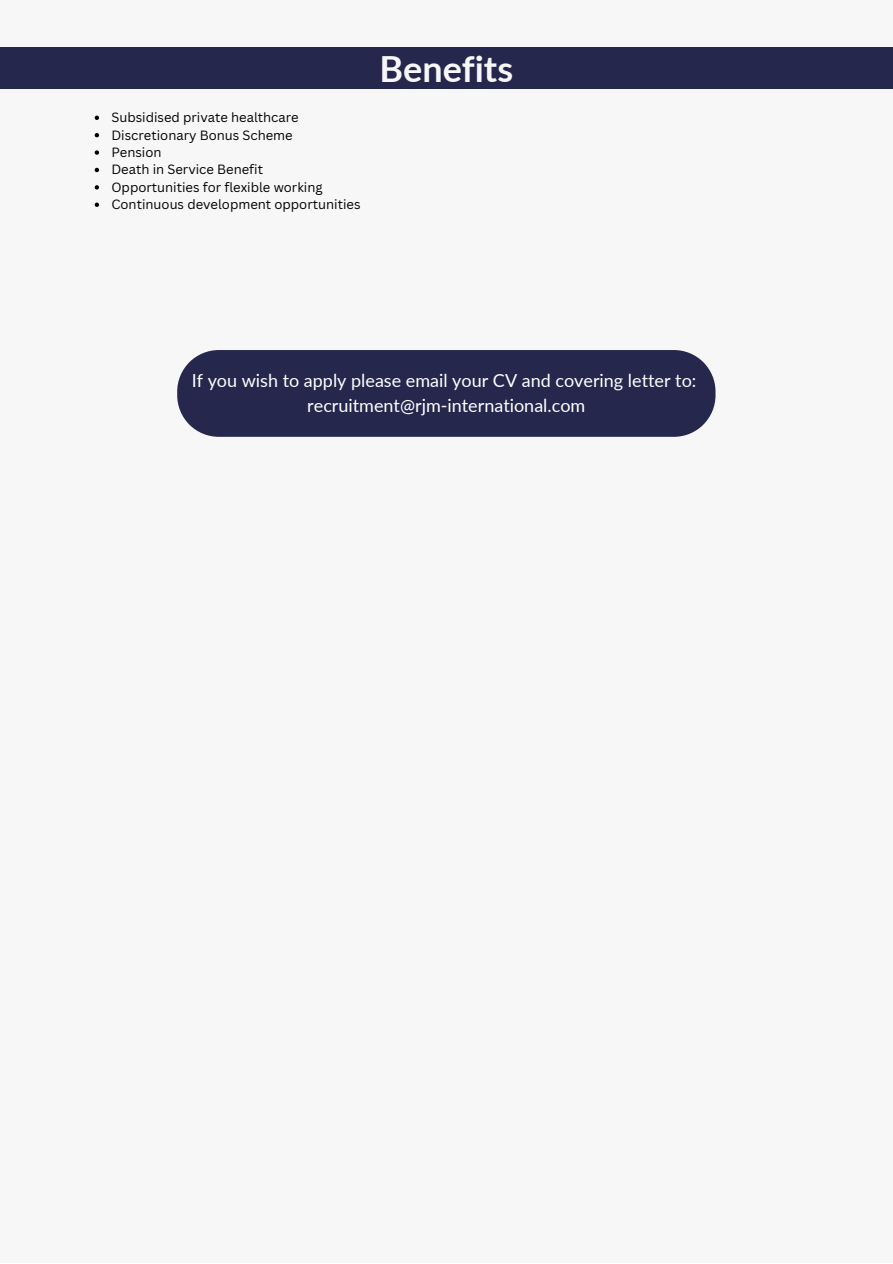
<style>
.page{position:relative;width:893px;height:1264px;background:#fff}
.page>*{position:absolute;margin:0;border:0;box-sizing:border-box;transform-origin:0 0}
.t1{font:700 36px "Lato";color:#f7f7f7}
.t2{font:18px/24.8px "Lato";color:#fff;text-align:center}
.t3{font:13.05px/17.4px "Canva Sans";color:#000}
</style>
<div class="page">
<div style="left:0;top:0;width:892px;height:1262px;background:#f7f7f7"></div>
<div style="left:0;top:47px;width:892px;height:42px;background:#25274d"></div>
<svg style="left:95px;top:116px;width:4px;height:4px"></svg>
<svg style="left:95px;top:133px;width:4px;height:4px"></svg>
<svg style="left:95px;top:150px;width:4px;height:5px"></svg>
<svg style="left:95px;top:168px;width:4px;height:4px"></svg>
<svg style="left:95px;top:185px;width:4px;height:4px"></svg>
<svg style="left:95px;top:202px;width:4px;height:5px"></svg>
<div style="left:177px;top:350px;width:538px;height:87px;background:#25274d"></div>
<p class="t3" style="left:111px;top:108px;width:250px">Subsidised private healthcare<br>Discretionary Bonus Scheme<br>Pension<br>Death in Service Benefit<br>Opportunities for flexible working<br>Continuous development opportunities</p>
<h1 class="t1" style="left:379px;top:46px;width:135px">Benefits</h1>
<h2 class="t2" style="left:192px;top:368px;width:506px">If you wish to apply please email your CV and covering letter to: recruitment@rjm-international.com</h2>
<h1 class="t1" style="left:379px;top:393px;width:135px">Benefits</h1>
</div>
